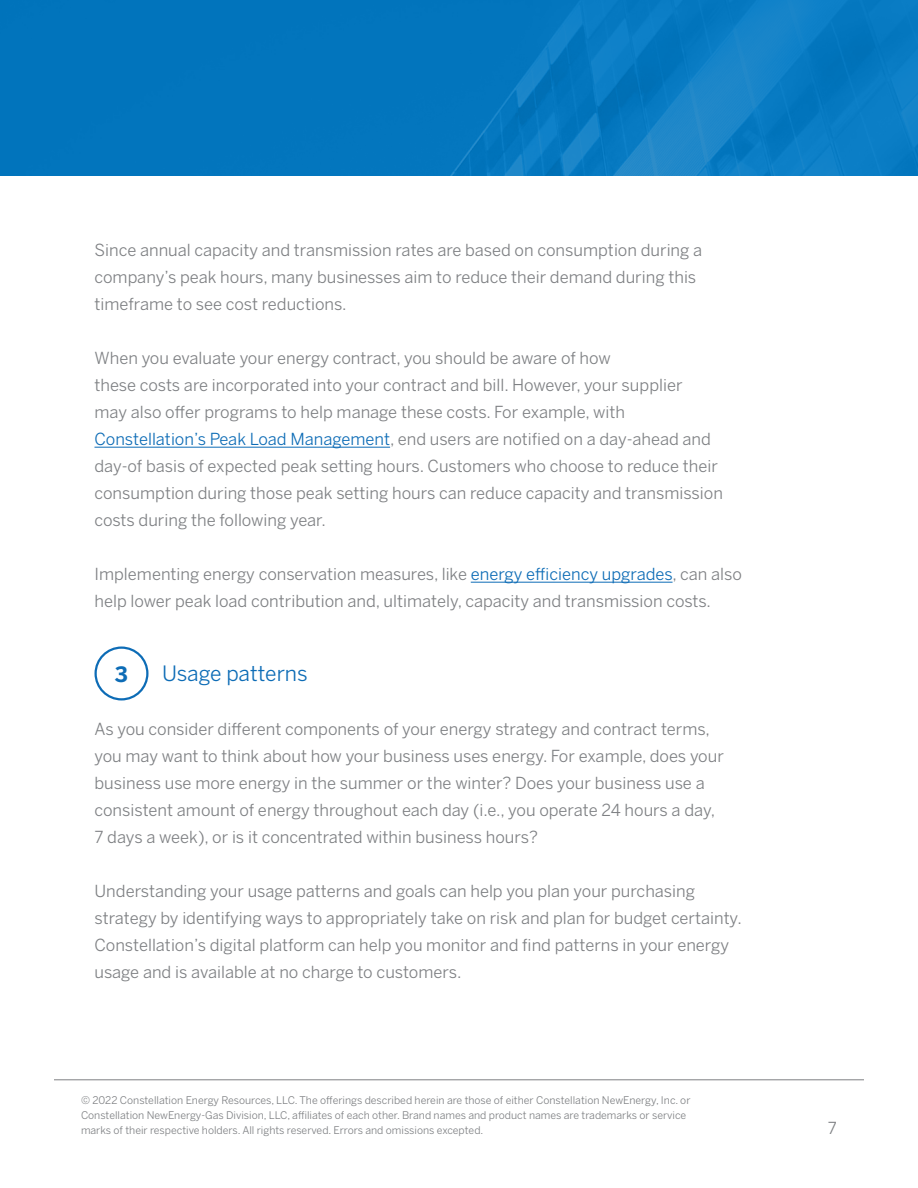
<style>
.page{position:relative;width:918px;height:1188px;background:#fff}
.page>*{position:absolute;margin:0;border:0;box-sizing:border-box;transform-origin:0 0}
.t1{font:21px "Benton Sans";color:#0d6cb6}
.t2{font:700 21px "Benton Sans";color:#0d6cb6}
.t3{font:16.5px/27px "Benton Sans";color:#7e8083}
.t4{font:10.5px/15px "Benton Sans";color:#7e8083}
.s1{color:#0d6cb6}
</style>
<div class="page">
<hr style="left:54px;top:1080px;width:810px;height:1px;background:#7e8083">
<div style="left:0;top:0;width:918px;height:176px;background:#0174bc"></div>
<hr style="left:94px;top:447px;width:296px;height:1px;background:#0d6cb6">
<hr style="left:471px;top:582px;width:202px;height:1px;background:#0d6cb6">
<div style="left:94px;top:646px;width:54px;height:54px;border:2px solid #0d6cb6;border-radius:50%"></div>
<p class="t3" style="left:94px;top:236px;width:609px">Since annual capacity and transmission rates are based on consumption during a company’s peak hours, many businesses aim to reduce their demand during this timeframe to see cost reductions.</p>
<p class="t3" style="left:94px;top:344px;width:630px">When you evaluate your energy contract, you should be aware of how<br>these costs are incorporated into your contract and bill. However, your supplier<br>may also offer programs to help manage these costs. For example, with <span class="s1">Constellation’s Peak Load Management</span>, end users are notified on a day-ahead and day-of basis of expected peak setting hours. Customers who choose to reduce their consumption during those peak setting hours can reduce capacity and transmission costs during the following year.</p>
<p class="t3" style="left:94px;top:560px;width:649px">Implementing energy conservation measures, like <span class="s1">energy efficiency upgrades</span>, can also help lower peak load contribution and, ultimately, capacity and transmission costs.</p>
<p class="t1" style="left:162px;top:661px;width:147px">Usage patterns</p>
<p class="t3" style="left:94px;top:716px;width:631px">As you consider different components of your energy strategy and contract terms, you may want to think about how your business uses energy. For example, does your business use more energy in the summer or the winter? Does your business use a consistent amount of energy throughout each day (i.e., you operate 24 hours a day, 7 days a week), or is it concentrated within business hours?</p>
<p class="t3" style="left:94px;top:878px;width:649px">Understanding your usage patterns and goals can help you plan your purchasing strategy by identifying ways to appropriately take on risk and plan for budget certainty.<br>Constellation’s digital platform can help you monitor and find patterns in your energy usage and is available at no charge to customers.</p>
<p class="t2" style="left:115px;top:662px;width:15px">3</p>
<p class="t4" style="left:81px;top:1093px;width:611px">© 2022 Constellation Energy Resources, LLC. The offerings described herein are those of either Constellation NewEnergy, Inc. or<br>Constellation NewEnergy-Gas Division, LLC, affiliates of each other. Brand names and product names are trademarks or service marks of their respective holders. All rights reserved. Errors and omissions excepted.</p>
<p class="t3" style="left:828px;top:1114px;width:11px">7</p>
</div>
